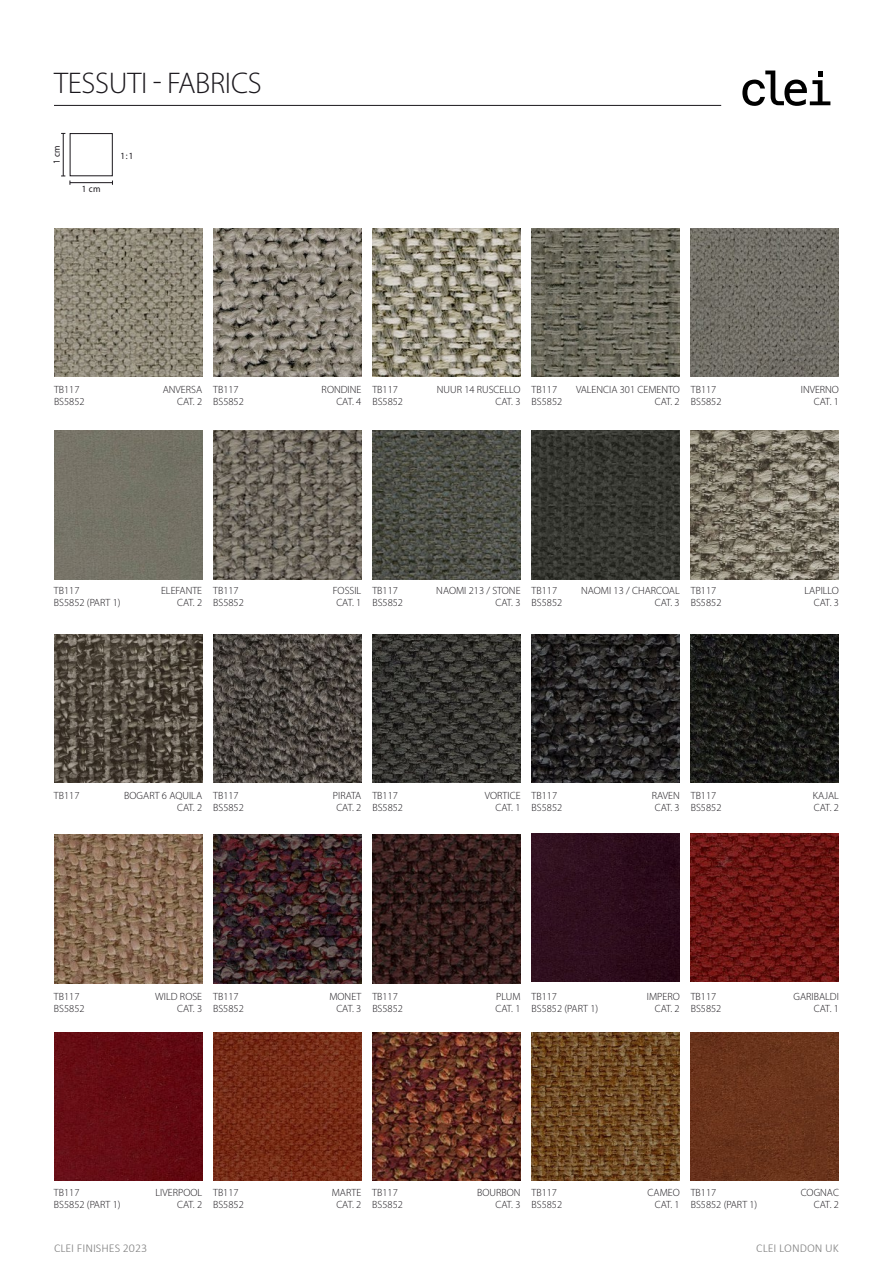
<style>
.page{position:relative;width:893px;height:1263px;background:#fff}
.page>*{position:absolute;margin:0;border:0;box-sizing:border-box;transform-origin:0 0}
.t1{font:300 30px "Myriad Pro";letter-spacing:-.01em;color:#1a171c}
.t2{font:300 12px "Calibri";color:#808080}
.t3{font:300 10.5px/12px "Myriad Pro";color:#1a171c}
.t4{font:9.45px "Myriad Pro";color:#1a171c;scale:.94 1}
</style>
<div class="page">
<hr style="left:54px;top:105px;width:667px;height:1px;background:#1a171c">
<svg style="left:61px;top:133px;width:52px;height:52px"></svg>
<svg style="left:742px;top:71px;width:88px;height:35px"></svg>
<img style="left:54px;top:229px;width:148px;height:148px">
<img style="left:213px;top:229px;width:148px;height:148px">
<img style="left:372px;top:229px;width:149px;height:148px">
<img style="left:532px;top:229px;width:148px;height:148px">
<div style="left:54px;top:431px;width:148px;height:148px;background:#757366"></div>
<img style="left:691px;top:229px;width:148px;height:148px">
<img style="left:213px;top:431px;width:148px;height:148px">
<img style="left:372px;top:431px;width:149px;height:148px">
<img style="left:691px;top:431px;width:148px;height:148px">
<img style="left:532px;top:431px;width:148px;height:148px">
<img style="left:54px;top:634px;width:148px;height:148px">
<img style="left:213px;top:634px;width:148px;height:148px">
<img style="left:372px;top:634px;width:149px;height:148px">
<img style="left:532px;top:634px;width:148px;height:148px">
<img style="left:691px;top:634px;width:148px;height:148px">
<img style="left:54px;top:835px;width:148px;height:148px">
<img style="left:213px;top:835px;width:148px;height:148px">
<img style="left:372px;top:835px;width:149px;height:148px">
<img style="left:532px;top:833px;width:148px;height:149px">
<img style="left:691px;top:833px;width:148px;height:149px">
<img style="left:54px;top:1033px;width:148px;height:148px">
<img style="left:213px;top:1033px;width:148px;height:148px">
<img style="left:372px;top:1033px;width:149px;height:148px">
<img style="left:532px;top:1033px;width:148px;height:148px">
<img style="left:691px;top:1033px;width:148px;height:148px">
<h1 class="t1" style="left:54px;top:65px;width:209px">TESSUTI - FABRICS</h1>
<p class="t4" style="left:51px;top:164px;width:21px;rotate:-90deg">1 cm</p>
<p class="t4" style="left:120px;top:150px;width:15px">1 : 1</p>
<p class="t4" style="left:82px;top:183px;width:21px">1 cm</p>
<p class="t3" style="left:163px;top:383px;width:41px;text-align:right">ANVERSA<br>CAT. 2</p>
<p class="t3" style="left:322px;top:383px;width:41px;text-align:right">RONDINE<br>CAT. 4</p>
<p class="t3" style="left:437px;top:383px;width:85px;text-align:right">NUUR 14 RUSCELLO<br>CAT. 3</p>
<p class="t3" style="left:576px;top:383px;width:105px;text-align:right">VALENCIA 301 CEMENTO<br>CAT. 2</p>
<p class="t3" style="left:54px;top:383px;width:32px">TB117<br>BS5852</p>
<p class="t3" style="left:213px;top:383px;width:32px">TB117<br>BS5852</p>
<p class="t3" style="left:372px;top:383px;width:32px">TB117<br>BS5852</p>
<p class="t3" style="left:532px;top:383px;width:32px">TB117<br>BS5852</p>
<p class="t3" style="left:691px;top:383px;width:32px">TB117<br>BS5852</p>
<p class="t3" style="left:801px;top:383px;width:40px;text-align:right">INVERNO<br>CAT. 1</p>
<p class="t3" style="left:333px;top:584px;width:30px;text-align:center">FOSSIL<br>CAT. 1</p>
<p class="t3" style="left:436px;top:584px;width:86px;text-align:right">NAOMI 213 / STONE<br>CAT. 3</p>
<p class="t3" style="left:805px;top:584px;width:36px;text-align:right">LAPILLO<br>CAT. 3</p>
<p class="t3" style="left:581px;top:584px;width:100px;text-align:right">NAOMI 13 / CHARCOAL<br>CAT. 3</p>
<p class="t3" style="left:54px;top:584px;width:68px">TB117<br>BS5852 (PART 1)</p>
<p class="t3" style="left:213px;top:584px;width:32px">TB117<br>BS5852</p>
<p class="t3" style="left:372px;top:584px;width:32px">TB117<br>BS5852</p>
<p class="t3" style="left:532px;top:584px;width:32px">TB117<br>BS5852</p>
<p class="t3" style="left:691px;top:584px;width:32px">TB117<br>BS5852</p>
<p class="t3" style="left:161px;top:584px;width:43px;text-align:right">ELEFANTE<br>CAT. 2</p>
<p class="t3" style="left:124px;top:790px;width:79px;text-align:right">BOGART 6 AQUILA<br>CAT. 2</p>
<p class="t3" style="left:333px;top:790px;width:30px;text-align:center">PIRATA<br>CAT. 2</p>
<p class="t3" style="left:485px;top:790px;width:37px;text-align:right">VORTICE<br>CAT. 1</p>
<p class="t3" style="left:652px;top:790px;width:29px">RAVEN<br>CAT. 3</p>
<p class="t3" style="left:813px;top:790px;width:28px">KAJAL<br>CAT. 2</p>
<p class="t3" style="left:54px;top:790px;width:27px">TB117</p>
<p class="t3" style="left:213px;top:790px;width:32px">TB117<br>BS5852</p>
<p class="t3" style="left:372px;top:790px;width:32px">TB117<br>BS5852</p>
<p class="t3" style="left:532px;top:790px;width:32px">TB117<br>BS5852</p>
<p class="t3" style="left:691px;top:790px;width:32px">TB117<br>BS5852</p>
<p class="t3" style="left:155px;top:990px;width:48px;text-align:right">WILD ROSE<br>CAT. 3</p>
<p class="t3" style="left:329px;top:990px;width:33px;text-align:right">MONET<br>CAT. 3</p>
<p class="t3" style="left:496px;top:990px;width:27px">PLUM<br>CAT. 1</p>
<p class="t3" style="left:647px;top:990px;width:34px;text-align:right">IMPERO<br>CAT. 2</p>
<p class="t3" style="left:794px;top:990px;width:47px;text-align:right">GARIBALDI<br>CAT. 1</p>
<p class="t3" style="left:54px;top:990px;width:32px">TB117<br>BS5852</p>
<p class="t3" style="left:213px;top:990px;width:32px">TB117<br>BS5852</p>
<p class="t3" style="left:372px;top:990px;width:32px">TB117<br>BS5852</p>
<p class="t3" style="left:532px;top:990px;width:68px">TB117<br>BS5852 (PART 1)</p>
<p class="t3" style="left:691px;top:990px;width:32px">TB117<br>BS5852</p>
<p class="t3" style="left:156px;top:1186px;width:48px;text-align:right">LIVERPOOL<br>CAT. 2</p>
<p class="t3" style="left:332px;top:1186px;width:31px;text-align:center">MARTE<br>CAT. 2</p>
<p class="t3" style="left:477px;top:1186px;width:45px;text-align:right">BOURBON<br>CAT. 3</p>
<p class="t3" style="left:648px;top:1186px;width:34px;text-align:right">CAMEO<br>CAT. 1</p>
<p class="t3" style="left:801px;top:1186px;width:40px;text-align:right">COGNAC<br>CAT. 2</p>
<p class="t3" style="left:54px;top:1186px;width:68px">TB117<br>BS5852 (PART 1)</p>
<p class="t3" style="left:213px;top:1186px;width:32px">TB117<br>BS5852</p>
<p class="t3" style="left:372px;top:1186px;width:32px">TB117<br>BS5852</p>
<p class="t3" style="left:531px;top:1186px;width:32px">TB117<br>BS5852</p>
<p class="t3" style="left:691px;top:1186px;width:68px">TB117<br>BS5852 (PART 1)</p>
<p class="t2" style="left:54px;top:1240px;width:95px">CLEI FINISHES 2023</p>
<p class="t2" style="left:756px;top:1240px;width:84px">CLEI LONDON UK</p>
</div>
